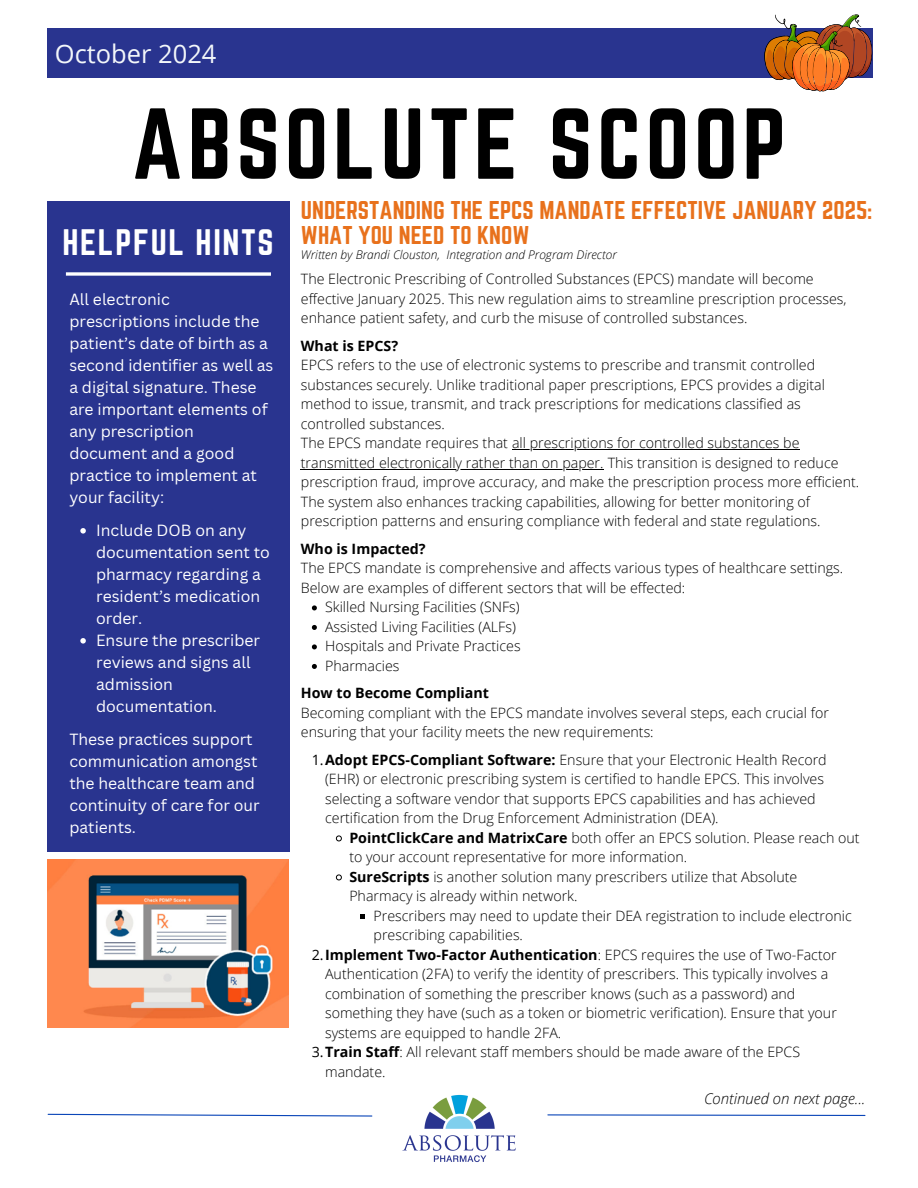
<style>
.page{position:relative;width:918px;height:1188px;background:#fff}
.page>*{position:absolute;margin:0;border:0;box-sizing:border-box;transform-origin:0 0}
.t1{font:88.05px "Norwester";letter-spacing:.05em;color:#000}
.t2{font:32.25px "Norwester";letter-spacing:.05em;color:#fff}
.t3{font:25.5px "Open Sans";color:#f3f7fa}
.t4{font:22.5px/24.8px "Norwester";color:#e8711c}
.t5{font:15.75px/22px "Canva Sans";color:#fff}
.t6{font:italic 300 15px "Open Sans";color:#000}
.t7{font:300 14.25px/19.5px "Open Sans";color:#000}
.t8{font:700 14.25px "Open Sans";color:#000}
.t9{font:italic 300 12px "Open Sans";color:#000}
.s1{font-weight:700}
.s2{font-weight:400}
</style>
<div class="page">
<div style="left:47px;top:28px;width:826px;height:50px;background:#29348f"></div>
<div style="left:47px;top:201px;width:242px;height:651px;background:#29348f"></div>
<svg style="left:65px;top:272px;width:206px;height:4px"></svg>
<svg style="left:764px;top:14px;width:108px;height:78px"></svg>
<hr style="left:512px;top:449px;width:288px;height:1px;background:#000">
<hr style="left:301px;top:469px;width:303px;height:1px;background:#000">
<svg style="left:312px;top:605px;width:5px;height:5px"></svg>
<svg style="left:312px;top:625px;width:5px;height:5px"></svg>
<svg style="left:312px;top:644px;width:5px;height:5px"></svg>
<svg style="left:312px;top:664px;width:5px;height:5px"></svg>
<svg style="left:336px;top:835px;width:6px;height:7px"></svg>
<svg style="left:336px;top:874px;width:6px;height:7px"></svg>
<svg style="left:360px;top:914px;width:5px;height:5px"></svg>
<svg style="left:47px;top:1113px;width:326px;height:4px"></svg>
<svg style="left:547px;top:1114px;width:319px;height:2px"></svg>
<img style="left:402px;top:1095px;width:114px;height:67px">
<img style="left:47px;top:860px;width:242px;height:167px">
<svg style="left:80px;top:528px;width:6px;height:6px"></svg>
<svg style="left:80px;top:638px;width:6px;height:6px"></svg>
<h5 class="t3" style="left:55px;top:35px;width:163px">October 2024</h5>
<h5 class="t1" style="left:132px;top:91px;width:656px">ABSOLUTE SCOOP</h5>
<p class="t2" style="left:62px;top:222px;width:213px">HELPFUL HINTS</p>
<h5 class="t5" style="left:69px;top:288px;width:206px">All electronic prescriptions include the patient’s date of birth as a second identifier as well as a digital signature. These are important elements of any prescription document and a good practice to implement at your facility:</h5>
<p class="t5" style="left:96px;top:519px;width:175px">Include DOB on any documentation sent to pharmacy regarding a resident’s medication order.</p>
<p class="t5" style="left:96px;top:629px;width:165px">Ensure the prescriber reviews and signs all admission documentation.</p>
<p class="t5" style="left:69px;top:728px;width:192px">These practices support communication amongst the healthcare team and continuity of care for our patients.</p>
<p class="t4" style="left:301px;top:198px;width:573px">UNDERSTANDING THE EPCS MANDATE EFFECTIVE JANUARY 2025:<br>WHAT YOU NEED TO KNOW</p>
<p class="t9" style="left:301px;top:246px;width:317px">Written by Brandi Clouston, Integration and Program Director</p>
<p class="t7" style="left:301px;top:269px;width:547px">The Electronic Prescribing of Controlled Substances (EPCS) mandate will become effective January 2025. This new regulation aims to streamline prescription processes, enhance patient safety, and curb the misuse of controlled substances.</p>
<p class="t7" style="left:301px;top:336px;width:526px"><span class="s1">What is EPCS?<br></span>EPCS refers to the use of electronic systems to prescribe and transmit controlled substances securely. Unlike traditional paper prescriptions, EPCS provides a digital method to issue, transmit, and track prescriptions for medications classified as controlled substances.<br>The EPCS mandate requires that all prescriptions for controlled substances be</p>
<h1 class="t7" style="left:301px;top:453px;width:560px">transmitted electronically rather than on paper. This transition is designed to reduce prescription fraud, improve accuracy, and make the prescription process more efficient.<br>The system also enhances tracking capabilities, allowing for better monitoring of prescription patterns and ensuring compliance with federal and state regulations.</h1>
<h1 class="t8" style="left:301px;top:539px;width:126px">Who is Impacted?</h1>
<h1 class="t7" style="left:301px;top:558px;width:544px">The EPCS mandate is comprehensive and affects various types of healthcare settings.</h1>
<h1 class="t7" style="left:301px;top:578px;width:386px">Below are examples of different sectors that will be effected:</h1>
<h1 class="t7" style="left:325px;top:597px;width:196px">Skilled Nursing Facilities (SNFs)</h1>
<h1 class="t7" style="left:325px;top:617px;width:192px">Assisted Living Facilities (ALFs)</h1>
<h1 class="t7" style="left:325px;top:636px;width:197px">Hospitals and Private Practices</h1>
<h1 class="t7" style="left:325px;top:656px;width:76px">Pharmacies</h1>
<h4 class="t7" style="left:301px;top:683px;width:530px"><span class="s1">How to Become Compliant<br></span>Becoming compliant with the EPCS mandate involves several steps, each crucial for ensuring that your facility meets the new requirements:</h4>
<h2 class="t7" style="left:325px;top:750px;width:503px;text-indent:-13px"><span class="s2">1.</span><span class="s1">Adopt EPCS-Compliant Software:</span> Ensure that your Electronic Health Record (EHR) or electronic prescribing system is certified to handle EPCS. This involves selecting a software vendor that supports EPCS capabilities and has achieved certification from the Drug Enforcement Administration (DEA).</h2>
<p class="t7" style="left:349px;top:828px;width:512px"><span class="s1">PointClickCare and MatrixCare</span> both offer an EPCS solution. Please reach out to your account representative for more information.</p>
<h5 class="t7" style="left:349px;top:867px;width:450px"><span class="s1">SureScripts</span> is another solution many prescribers utilize that Absolute<br>Pharmacy is already within network.</h5>
<p class="t7" style="left:374px;top:906px;width:480px">Prescribers may need to update their DEA registration to include electronic prescribing capabilities.</p>
<p class="t7" style="left:325px;top:945px;width:513px;text-indent:-13px"><span class="s2">2.</span><span class="s1">Implement Two-Factor Authentication</span>: EPCS requires the use of Two-Factor Authentication (2FA) to verify the identity of prescribers. This typically involves a combination of something the prescriber knows (such as a password) and something they have (such as a token or biometric verification). Ensure that your systems are equipped to handle 2FA.</p>
<h5 class="t7" style="left:325px;top:1042px;width:477px;text-indent:-13px"><span class="s2">3.</span><span class="s1">Train Staff</span>: All relevant staff members should be made aware of the EPCS mandate.</h5>
<p class="t6" style="left:704px;top:1088px;width:163px">Continued on next page...</p>
</div>
